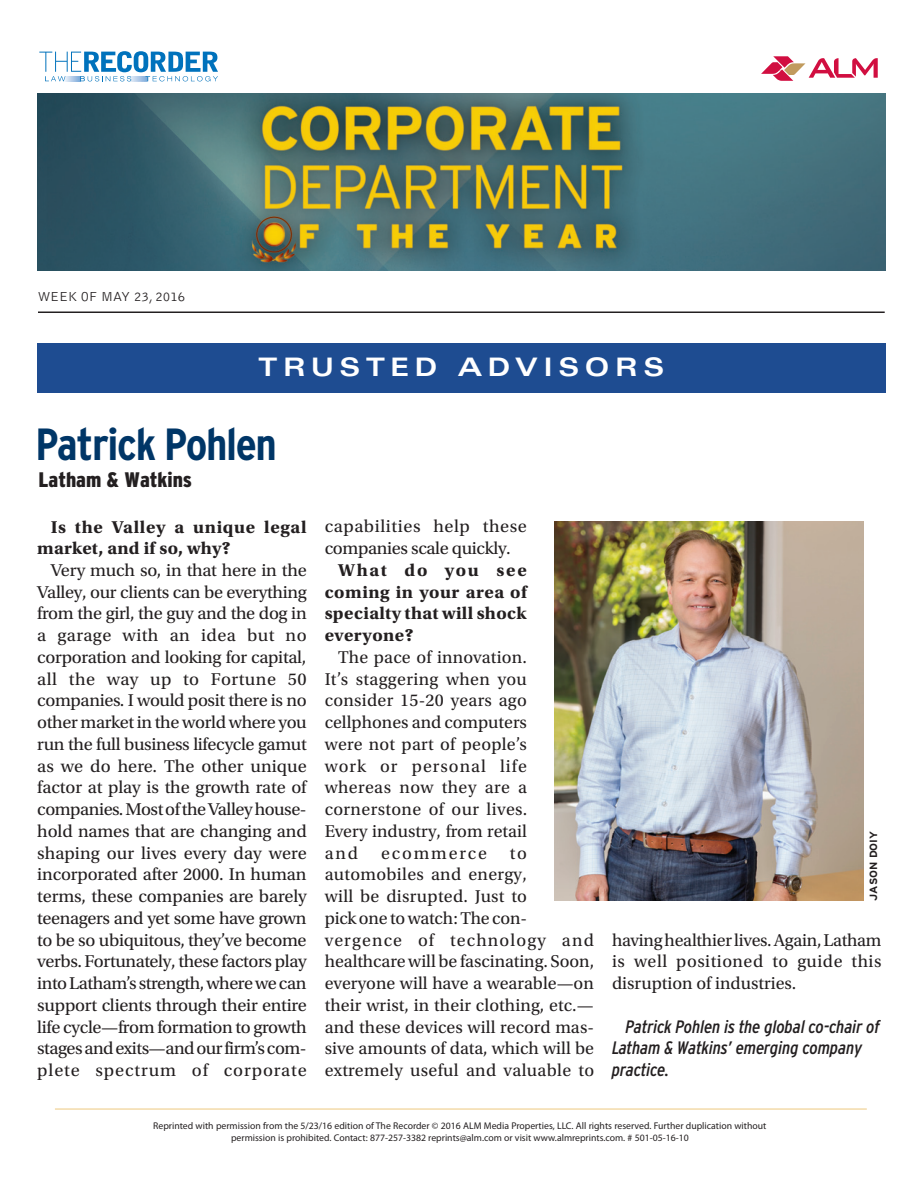
<style>
.page{position:relative;width:918px;height:1188px;background:#fff}
.page>*{position:absolute;margin:0;border:0;box-sizing:border-box;transform-origin:0 0}
.t1{font:700 condensed 45px "Interstate";letter-spacing:-.03em;color:#003667}
.t2{font:700 expanded 25.5px "Univers LT Std";letter-spacing:.22em;color:#fff}
.t3{font:900 condensed 21px "Interstate";color:#231f20}
.t4{font:18px/21.8px "Utopia Std";letter-spacing:.005em;color:#231f20;text-align:justify}
.t5{font:700 18px/21.8px "Utopia Std";letter-spacing:.025em;color:#231f20}
.t6{font:italic condensed 18px/21.8px "Interstate";letter-spacing:-.005em;color:#231f20}
.t7{font:18px "Utopia Std";letter-spacing:.105em;color:#231f20}
.t8{font:300 13.5px "Bell Gothic Std";color:#231f20}
.t9{font:700 10.5px "Interstate";color:#231f20;scale:1.06 1}
.t10{font:9.75px/12.8px "Myriad Pro";color:#231f20;text-align:center}
</style>
<div class="page">
<img style="left:554px;top:522px;width:310px;height:379px">
<hr style="left:55px;top:1109px;width:812px;height:1px;background:#edc77c">
<div style="left:37px;top:343px;width:848px;height:50px;background:#1e4c91"></div>
<img style="left:37px;top:93px;width:848px;height:177px">
<hr style="left:38px;top:312px;width:847px;height:1px;background:#231f20">
<svg style="left:761px;top:56px;width:117px;height:25px"></svg>
<svg style="left:39px;top:51px;width:179px;height:31px"></svg>
<p class="t8" style="left:38px;top:289px;width:149px">WEEK OF MAY 23, 2016</p>
<h2 class="t2" style="left:259px;top:352px;width:407px">TRUSTED ADVISORS</h2>
<h1 class="t1" style="left:36px;top:419px;width:243px">Patrick Pohlen</h1>
<p class="t3" style="left:39px;top:468px;width:155px">Latham &amp; Watkins</p>
<p class="t5" style="left:37px;top:516px;width:271px;text-indent:13px">Is the Valley a unique legal market, and if so, why?</p>
<p class="t4" style="left:37px;top:560px;width:271px;text-indent:13px">Very much so, in that here in the Valley, our clients can be everything from the girl, the guy and the dog in a garage with an idea but no corporation and looking for capital, all the way up to Fortune 50 companies. I would posit there is no other market in the world where you run the full business lifecycle gamut as we do here. The other unique factor at play is the growth rate of companies. Most of the Valley house&shy;hold names that are changing and shaping our lives every day were incorporated after 2000. In human terms, these companies are barely teenagers and yet some have grown to be so ubiquitous, they’ve become verbs. Fortunately, these factors play into Latham’s strength, where we can support clients through their entire life cycle—from formation to growth stages and exits—and our firm’s com&shy;plete spectrum of corporate</p>
<p class="t4" style="left:325px;top:516px;width:204px">capabilities help these companies scale quickly.</p>
<p class="t5" style="left:325px;top:559px;width:204px;text-align:justify;text-indent:13px">What do you see coming in your area of specialty that will shock everyone?</p>
<p class="t4" style="left:325px;top:647px;width:204px;text-indent:14px">The pace of innovation.<br>It’s staggering when you consider 15-20 years ago cellphones and computers were not part of people’s work or personal life whereas now they are a cornerstone of our lives.<br>Every industry, from retail and</p>
<p class="t4" style="left:325px;top:842px;width:271px;text-align:left;text-indent:185px">to automobiles and energy,<br>will be disrupted. Just to<br>pick one to watch: The con&shy;vergence of technology and healthcare will be fascinating. Soon, everyone will have a wearable—on their wrist, in their clothing, etc.— and these devices will record mas&shy;sive amounts of data, which will be extremely useful and valuable to</p>
<p class="t7" style="left:381px;top:843px;width:107px">ecommerce</p>
<p class="t9" style="left:868px;top:901px;width:68px;rotate:-90deg">JASON DOIY</p>
<p class="t4" style="left:612px;top:929px;width:271px">having healthier lives. Again, Latham is well positioned to guide this disruption of industries.</p>
<p class="t6" style="left:612px;top:1016px;width:269px;text-indent:13px">Patrick Pohlen is the global co-chair of<br>Latham &amp; Watkins’ emerging company practice.</p>
<p class="t10" style="left:153px;top:1119px;width:615px">Reprinted with permission from the 5/23/16 edition of The Recorder © 2016 ALM Media Properties, LLC. All rights reserved. Further duplication without permission is prohibited. Contact: 877-257-3382 reprints@alm.com or visit www.almreprints.com. # 501-05-16-10</p>
</div>
